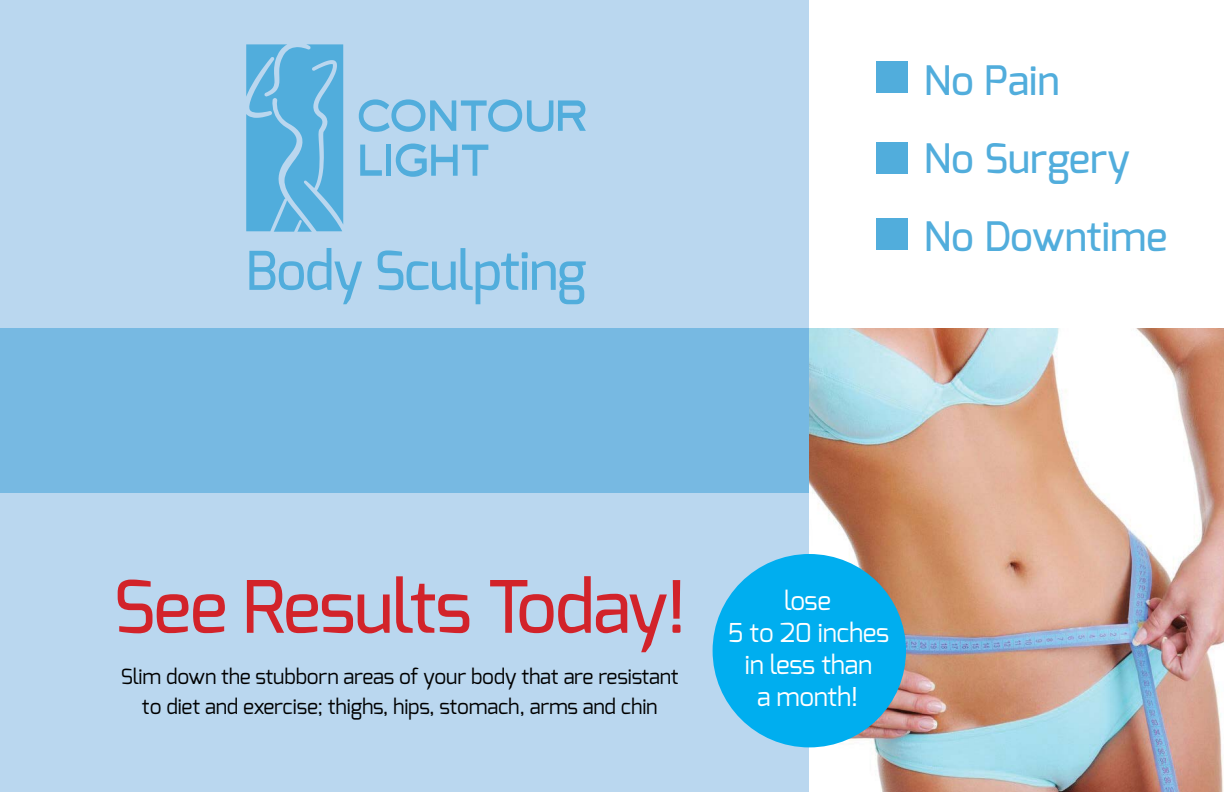
<style>
.page{position:relative;width:1224px;height:792px;background:#fff}
.page>*{position:absolute;margin:0;border:0;box-sizing:border-box;transform-origin:0 0}
.t1{font:500 72.2px "Exo";letter-spacing:-.025em;color:#d2232a}
.t2{font:500 53.4px "Exo";letter-spacing:-.02em;color:#51addc}
.t3{font:500 40.6px/78px "Exo";color:#51addc}
.t4{font:26px/32px "Exo";letter-spacing:-.01em;color:#fff;text-align:center}
.t5{font:20.8px/30.4px "Exo";letter-spacing:-.01em;color:#000;text-align:center}
</style>
<div class="page">
<img style="left:808px;top:329px;width:416px;height:463px">
<div style="left:0;top:0;width:808px;height:792px;background:#bad7ef"></div>
<div style="left:876px;top:61px;width:32px;height:31px;background:#51addc"></div>
<div style="left:876px;top:142px;width:32px;height:31px;background:#51addc"></div>
<div style="left:876px;top:218px;width:32px;height:32px;background:#51addc"></div>
<div style="left:0;top:328px;width:808px;height:165px;background:#77b9e2"></div>
<div style="left:713px;top:554px;width:193px;height:193px;background:#00aeef;border-radius:50%"></div>
<svg style="left:360px;top:145px;width:22px;height:31px"></svg>
<svg style="left:359px;top:99px;width:227px;height:33px"></svg>
<hr style="left:387px;top:145px;width:4px;height:31px;background:#51addc">
<svg style="left:396px;top:144px;width:92px;height:33px"></svg>
<svg style="left:246px;top:44px;width:97px;height:188px;background:#61b3de"></svg>
<h2 class="t2" style="left:245px;top:236px;width:343px">Body Sculpting</h2>
<h3 class="t3" style="left:924px;top:42px;width:245px">No Pain<br>No Surgery<br>No Downtime</h3>
<h1 class="t1" style="left:113px;top:560px;width:575px">See Results Today!</h1>
<p class="t5" style="left:121px;top:661px;width:560px">Slim down the stubborn areas of your body that are resistant to diet and exercise; thighs, hips, stomach, arms and chin</p>
<p class="t4" style="left:728px;top:584px;width:163px">lose<br>5 to 20 inches in less than<br>a month!</p>
</div>
